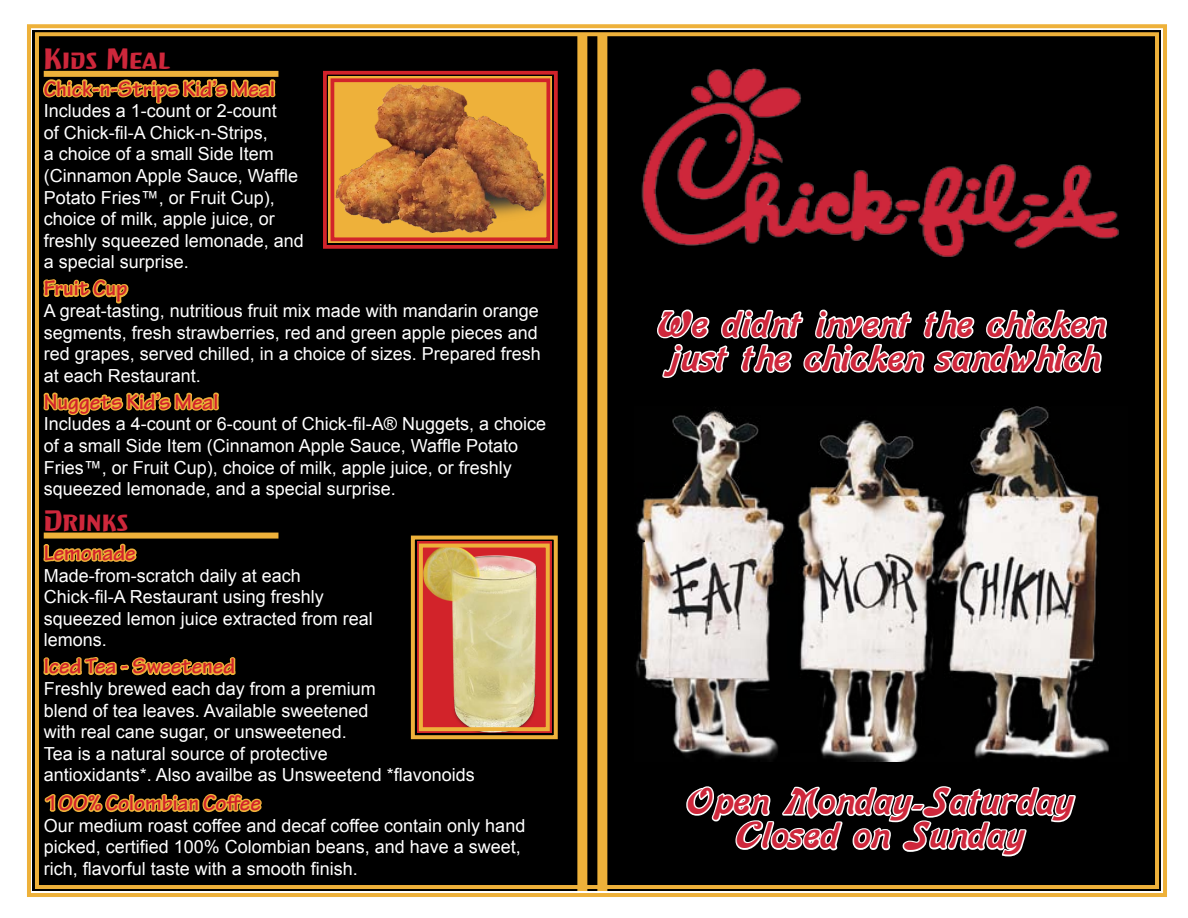
<style>
.page{position:relative;width:1188px;height:918px;background:#fff}
.page>*{position:absolute;margin:0;border:0;box-sizing:border-box;transform-origin:0 0}
.t1{font:30px "Hayate";color:#ce273b}
.t2{font:28.5px/34.2px "Edge";color:#ce273b}
.t3{font:700 22.5px "Tekton Pro";color:#d2232a}
.t4{font:18px/21.6px "Arial";color:#fff}
</style>
<div class="page">
<div style="left:27px;top:24px;width:1140px;height:873px;background:#000"></div>
<div style="left:35px;top:32px;width:1124px;height:857px;border:4px solid #eeb13a"></div>
<svg style="left:42px;top:74px;width:235px;height:44px;background:#463411"></svg>
<svg style="left:42px;top:278px;width:88px;height:27px;background:#674d19"></svg>
<svg style="left:42px;top:385px;width:178px;height:46px;background:#41300f"></svg>
<svg style="left:42px;top:542px;width:96px;height:21px;background:#82601f"></svg>
<svg style="left:42px;top:655px;width:195px;height:42px;background:#3f2f0f"></svg>
<svg style="left:43px;top:792px;width:220px;height:22px;background:#805f1f"></svg>
<svg style="left:656px;top:307px;width:452px;height:100px"></svg>
<svg style="left:685px;top:783px;width:392px;height:75px"></svg>
<svg style="left:409px;top:534px;width:151px;height:207px;background:#c48860"></svg>
<div style="left:419px;top:544px;width:131px;height:187px;border:4px solid #eeb13a"></div>
<svg style="left:321px;top:69px;width:239px;height:182px;background:#b97332"></svg>
<div style="left:331px;top:78px;width:219px;height:163px;border:4px solid #d2232a"></div>
<img style="left:634px;top:407px;width:494px;height:355px">
<div style="left:597px;top:36px;width:10px;height:855px;background:#eeb13a"></div>
<div style="left:577px;top:36px;width:10px;height:855px;background:#eeb13a"></div>
<img style="left:636px;top:64px;width:489px;height:220px">
<div style="left:44px;top:71px;width:234px;height:6px;background:#eeb13a"></div>
<div style="left:44px;top:533px;width:234px;height:6px;background:#eeb13a"></div>
<h1 class="t1" style="left:44px;top:41px;width:129px">Kids Meal</h1>
<p class="t3" style="left:44px;top:75px;width:233px">Chick-n-Strips Kid’s Meal</p>
<p class="t4" style="left:44px;top:100px;width:262px">Includes a 1-count or 2-count<br>of Chick-fil-A Chick-n-Strips,<br>a choice of a small Side Item (Cinnamon Apple Sauce, Waffle<br>Potato Fries™, or Fruit Cup), choice of milk, apple juice, or freshly squeezed lemonade, and a special surprise.</p>
<p class="t3" style="left:44px;top:275px;width:85px">Fruit Cup</p>
<p class="t4" style="left:44px;top:300px;width:499px">A great-tasting, nutritious fruit mix made with mandarin orange segments, fresh strawberries, red and green apple pieces and red grapes, served chilled, in a choice of sizes. Prepared fresh at each Restaurant.</p>
<p class="t3" style="left:44px;top:388px;width:176px">Nuggets Kid’s Meal</p>
<p class="t4" style="left:44px;top:413px;width:504px">Includes a 4-count or 6-count of Chick-fil-A® Nuggets, a choice of a small Side Item (Cinnamon Apple Sauce, Waffle Potato Fries™, or Fruit Cup), choice of milk, apple juice, or freshly squeezed lemonade, and a special surprise.</p>
<h1 class="t1" style="left:44px;top:504px;width:86px">Drinks</h1>
<p class="t3" style="left:44px;top:540px;width:94px">Lemonade</p>
<p class="t4" style="left:44px;top:565px;width:331px">Made-from-scratch daily at each<br>Chick-fil-A Restaurant using freshly squeezed lemon juice extracted from real lemons.</p>
<p class="t3" style="left:44px;top:653px;width:193px">Iced Tea - Sweetened</p>
<p class="t4" style="left:44px;top:678px;width:433px">Freshly brewed each day from a premium<br>blend of tea leaves. Available sweetened<br>with real cane sugar, or unsweetened.<br>Tea is a natural source of protective<br>antioxidants*. Also availbe as Unsweetend *flavonoids</p>
<p class="t3" style="left:44px;top:790px;width:219px">100% Colombian Coffee</p>
<p class="t4" style="left:44px;top:815px;width:483px">Our medium roast coffee and decaf coffee contain only hand picked, certified 100% Colombian beans, and have a sweet, rich, flavorful taste with a smooth finish.</p>
<h2 class="t2" style="left:658px;top:307px;width:449px">We didnt invent the chicken just the chicken sandwhich</h2>
<h2 class="t2" style="left:687px;top:785px;width:389px;text-align:center">Open Monday-Saturday<br>Closed on Sunday</h2>
</div>
